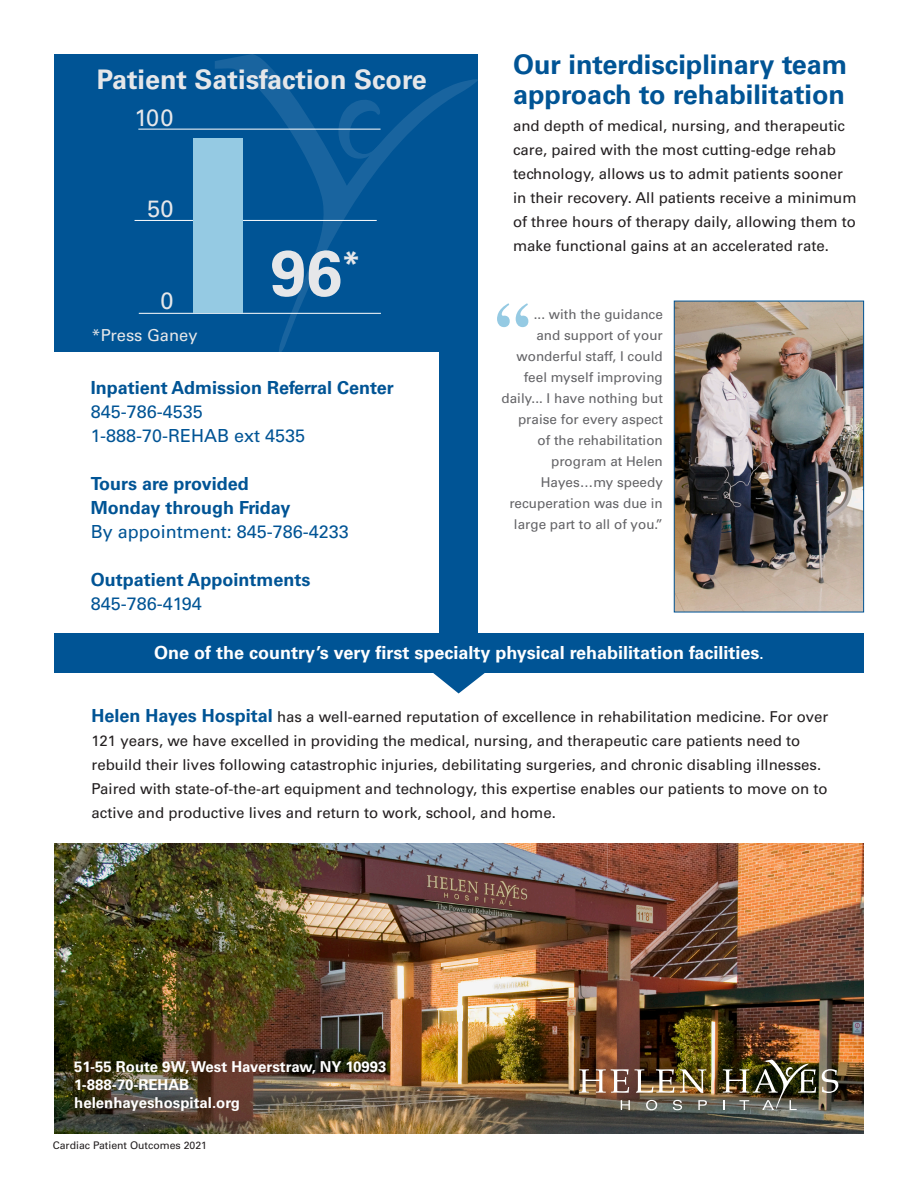
<style>
.page{position:relative;width:918px;height:1188px;background:#fff}
.page>*{position:absolute;margin:0;border:0;box-sizing:border-box;transform-origin:0 0}
.t1{font:700 64.5px "Univers LT Std";color:#e6e7e9}
.t2{font:700 27px/30px "Univers LT Std";color:#005495}
.t3{font:700 27px "Univers LT Std";color:#e6e7e9}
.t4{font:23.7px "Univers LT Std";color:#e6e7e9}
.t5{font:700 18px "Univers LT Std";color:#005495}
.t6{font:18px "Univers LT Std";color:#005495}
.t7{font:700 18px "Univers LT Std";color:#fff}
.t8{font:16.5px "Univers LT Std";color:#e6e7e9}
.t9{font:15px/24px "Univers LT Std";color:#231f20}
.t10{font:700 15px "Univers LT Std";color:#fff}
.t11{font:13.5px/21px "Univers LT Std";color:#636366;text-align:right}
.t12{font:10.5px "Univers LT Std";color:#231f20}
.s1{font-size:15px}
.s2{font-weight:700;font-size:18px;color:#005495}
</style>
<div class="page">
<div style="left:54px;top:54px;width:424px;height:579px;background:#005495"></div>
<img style="left:54px;top:843px;width:810px;height:291px">
<svg style="left:822px;top:1069px;width:16px;height:24px"></svg>
<svg style="left:579px;top:1069px;width:50px;height:24px"></svg>
<svg style="left:635px;top:1069px;width:39px;height:24px"></svg>
<svg style="left:680px;top:1069px;width:26px;height:24px"></svg>
<svg style="left:621px;top:1100px;width:9px;height:10px"></svg>
<svg style="left:646px;top:1100px;width:11px;height:10px"></svg>
<svg style="left:673px;top:1100px;width:9px;height:10px"></svg>
<svg style="left:698px;top:1100px;width:9px;height:10px"></svg>
<img style="left:723px;top:1060px;width:93px;height:50px">
<div style="left:29px;top:352px;width:410px;height:290px;background:#fff"></div>
<div style="left:54px;top:633px;width:810px;height:40px;background:#005495"></div>
<svg style="left:433px;top:673px;width:52px;height:20px"></svg>
<img style="left:674px;top:300px;width:190px;height:313px">
<svg style="left:215px;top:54px;width:263px;height:298px"></svg>
<svg style="left:335px;top:96px;width:48px;height:65px"></svg>
<svg style="left:497px;top:303px;width:31px;height:24px"></svg>
<hr style="left:139px;top:313px;width:242px;height:1px;background:#fff">
<hr style="left:135px;top:220px;width:242px;height:1px;background:#fff">
<hr style="left:138px;top:129px;width:243px;height:1px;background:#fff">
<div style="left:194px;top:138px;width:49px;height:175px;background:#95cae3"></div>
<p class="t2" style="left:513px;top:49px;width:336px">Our interdisciplinary team approach to rehabilitation</p>
<p class="t9" style="left:513px;top:113px;width:345px">and depth of medical, nursing, and therapeutic care, paired with the most cutting-edge rehab technology, allows us to admit patients sooner in their recovery. All patients receive a minimum of three hours of therapy daily, allowing them to make functional gains at an accelerated rate.</p>
<p class="t3" style="left:97px;top:64px;width:332px">Patient Satisfaction Score</p>
<p class="t4" style="left:134px;top:103px;width:41px">100</p>
<p class="t4" style="left:147px;top:194px;width:28px">50</p>
<p class="t1" style="left:270px;top:235px;width:92px">96<sup>*</sup></p>
<p class="t4" style="left:160px;top:287px;width:15px">0</p>
<p class="t11" style="left:502px;top:304px;width:163px">... with the guidance<br>and support of your wonderful staff, I could feel myself improving daily... I have nothing but praise for every aspect<br>of the rehabilitation program at Helen<br>Hayes…my speedy recuperation was due in large part to all of you.”</p>
<p class="t8" style="left:92px;top:326px;width:108px">*Press Ganey</p>
<p class="t5" style="left:91px;top:377px;width:305px">Inpatient Admission Referral Center</p>
<p class="t6" style="left:91px;top:401px;width:114px">845-786-4535</p>
<p class="t6" style="left:91px;top:425px;width:216px">1-888-70-REHAB ext 4535</p>
<p class="t5" style="left:91px;top:473px;width:159px">Tours are provided</p>
<p class="t5" style="left:91px;top:497px;width:201px">Monday through Friday</p>
<p class="t6" style="left:91px;top:521px;width:260px">By appointment: 845-786-4233</p>
<p class="t5" style="left:91px;top:569px;width:221px">Outpatient Appointments</p>
<p class="t6" style="left:91px;top:593px;width:112px">845-786-4194</p>
<p class="t7" style="left:154px;top:642px;width:611px">One of the country’s very first specialty physical rehabilitation facilities<span class="s1">.</span></p>
<p class="t9" style="left:92px;top:705px;width:738px"><span class="s2">Helen Hayes Hospital</span> has a well-earned reputation of excellence in rehabilitation medicine. For over 121 years, we have excelled in providing the medical, nursing, and therapeutic care patients need to rebuild their lives following catastrophic injuries, debilitating surgeries, and chronic disabling illnesses.<br>Paired with state-of-the-art equipment and technology, this expertise enables our patients to move on to active and productive lives and return to work, school, and home.</p>
<p class="t10" style="left:74px;top:1058px;width:314px">51-55 Route 9W, West Haverstraw, NY 10993</p>
<p class="t10" style="left:74px;top:1076px;width:117px">1-888-70-REHAB</p>
<p class="t10" style="left:74px;top:1094px;width:167px">helenhayeshospital.org</p>
<p class="t12" style="left:53px;top:1139px;width:156px">Cardiac Patient Outcomes 2021</p>
</div>
